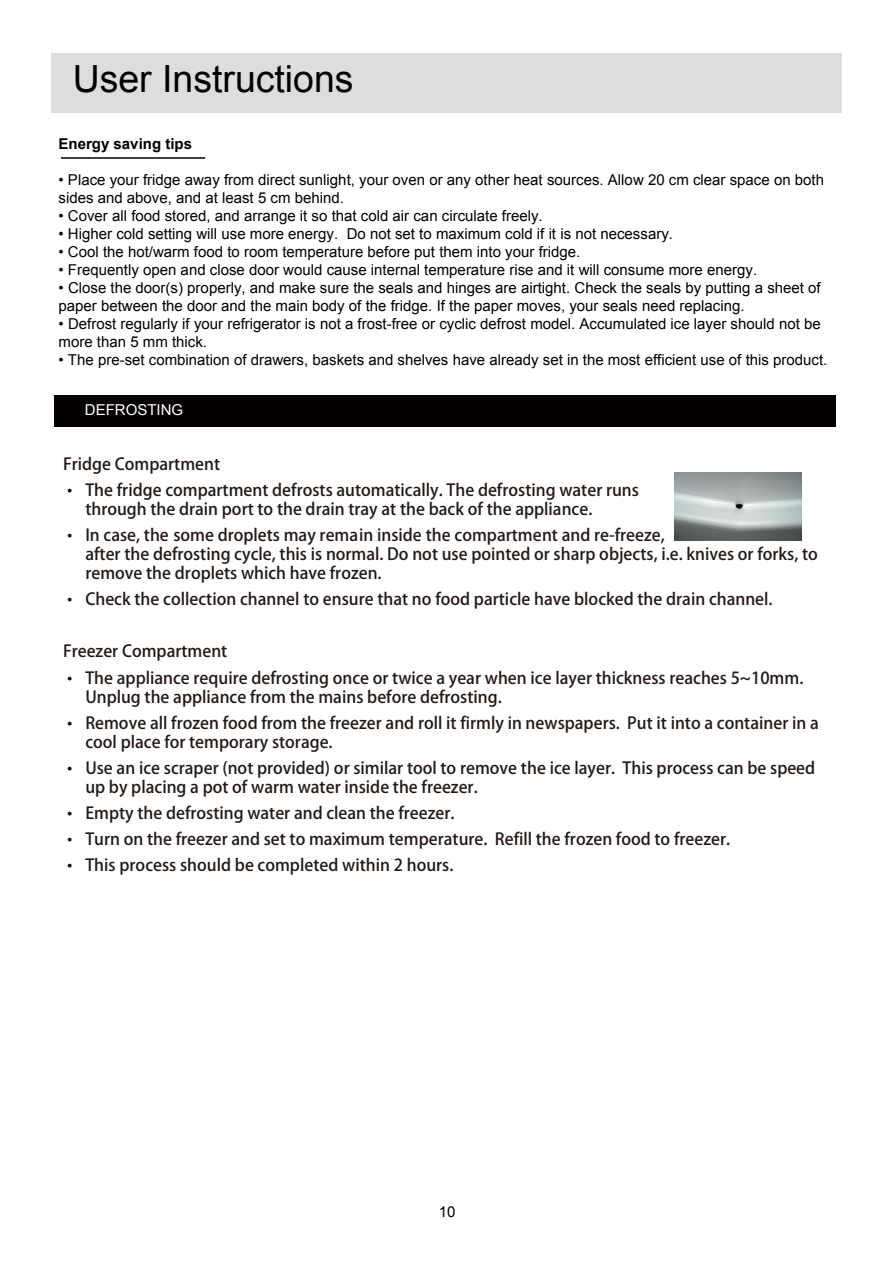
<style>
.page{position:relative;width:893px;height:1263px;background:#fff}
.page>*{position:absolute;margin:0;border:0;box-sizing:border-box;transform-origin:0 0}
.t1{font:37.5px "Arial";color:#000}
.t2{font:16.5px/19px "Arial";color:#231815}
.t3{font:15px/18px "Arial";color:#000}
.t4{font:700 15px "Arial";color:#000}
.t5{font:15px "Arial";color:#fff}
.s1{font-size:15px;color:#000}
</style>
<div class="page">
<div style="left:52px;top:53px;width:790px;height:59px;background:#ddd"></div>
<hr style="left:61px;top:157px;width:144px;height:2px;background:#050000">
<img style="left:674px;top:472px;width:127px;height:69px">
<div style="left:55px;top:395px;width:781px;height:32px;background:#040000"></div>
<h1 class="t1" style="left:73px;top:54px;width:282px">User Instructions</h1>
<p class="t4" style="left:59px;top:134px;width:135px">Energy saving tips</p>
<p class="t3" style="left:59px;top:171px;width:767px">• Place your fridge away from direct sunlight, your oven or any other heat sources. Allow 20 cm clear space on both sides and above, and at least 5 cm behind.</p>
<p class="t3" style="left:59px;top:207px;width:486px">• Cover all food stored, and arrange it so that cold air can circulate freely.</p>
<p class="t3" style="left:59px;top:225px;width:616px">• Higher cold setting will use more energy. Do not set to maximum cold if it is not necessary.</p>
<p class="t3" style="left:59px;top:243px;width:523px">• Cool the hot/warm food to room temperature before put them into your fridge.</p>
<p class="t3" style="left:59px;top:261px;width:700px">• Frequently open and close door would cause internal temperature rise and it will consume more energy.</p>
<p class="t3" style="left:59px;top:279px;width:764px">• Close the door(s) properly, and make sure the seals and hinges are airtight. Check the seals by putting a sheet of paper between the door and the main body of the fridge. If the paper moves, your seals need replacing.</p>
<p class="t3" style="left:59px;top:315px;width:764px">• Defrost regularly if your refrigerator is not a frost-free or cyclic defrost model. Accumulated ice layer should not be more than 5 mm thick.</p>
<p class="t3" style="left:59px;top:351px;width:770px">• The pre-set combination of drawers, baskets and shelves have already set in the most efficient use of this product.</p>
<p class="t5" style="left:85px;top:400px;width:100px">DEFROSTING</p>
<p class="t2" style="left:63px;top:455px;width:159px">Fridge Compartment</p>
<p class="t2" style="left:85px;top:481px;width:555px;text-indent:-18px"><span class="s1">•</span> The fridge compartment defrosts automatically. The defrosting water runs through the drain port to the drain tray at the back of the appliance.</p>
<p class="t2" style="left:85px;top:526px;width:734px;text-indent:-18px"><span class="s1">•</span> In case, the some droplets may remain inside the compartment and re-freeze,<br>after the defrosting cycle, this is normal. Do not use pointed or sharp objects, i.e. knives or forks, to remove the droplets which have frozen.</p>
<p class="t2" style="left:67px;top:590px;width:707px"><span class="s1">•</span> Check the collection channel to ensure that no food particle have blocked the drain channel.</p>
<p class="t2" style="left:63px;top:642px;width:166px">Freezer Compartment</p>
<p class="t2" style="left:85px;top:668px;width:719px;text-indent:-18px"><span class="s1">•</span> The appliance require defrosting once or twice a year when ice layer thickness reaches 5~10mm.<br>Unplug the appliance from the mains before defrosting.</p>
<p class="t2" style="left:85px;top:714px;width:735px;text-indent:-18px"><span class="s1">•</span> Remove all frozen food from the freezer and roll it firmly in newspapers. Put it into a container in a cool place for temporary storage.</p>
<p class="t2" style="left:85px;top:759px;width:731px;text-indent:-18px"><span class="s1">•</span> Use an ice scraper (not provided) or similar tool to remove the ice layer. This process can be speed up by placing a pot of warm water inside the freezer.</p>
<p class="t2" style="left:67px;top:804px;width:389px"><span class="s1">•</span> Empty the defrosting water and clean the freezer.</p>
<p class="t2" style="left:67px;top:830px;width:665px"><span class="s1">•</span> Turn on the freezer and set to maximum temperature. Refill the frozen food to freezer.</p>
<p class="t2" style="left:67px;top:856px;width:388px"><span class="s1">•</span> This process should be completed within 2 hours.</p>
<p class="t3" style="left:439px;top:1203px;width:18px">10</p>
</div>
